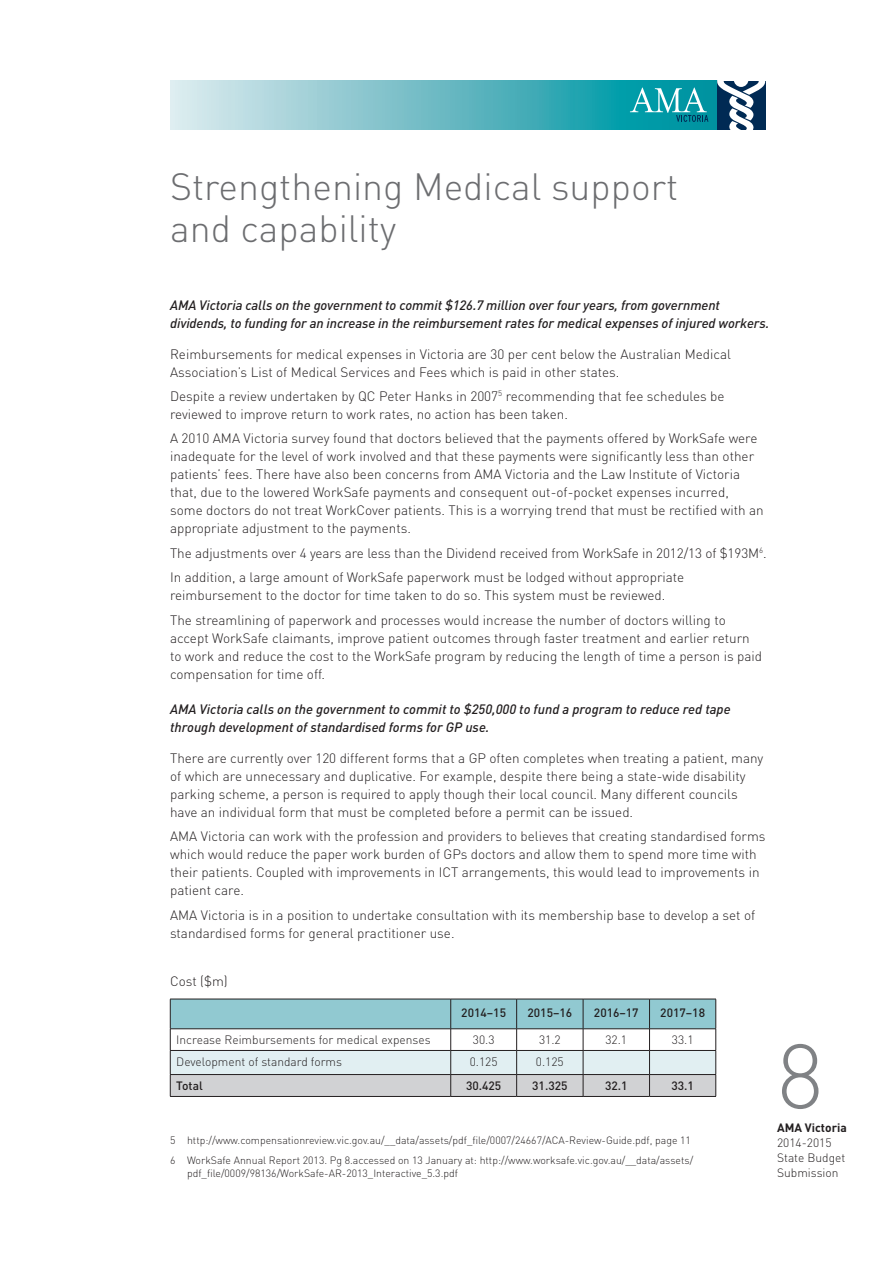
<style>
.page{position:relative;width:893px;height:1263px;background:#fff}
.page>*{position:absolute;margin:0;border:0;box-sizing:border-box;transform-origin:0 0}
.t1{font:300 90px "DIN";color:#808285}
.head{font:300 37.5px/42px "DIN";color:#6c6d70}
.t2{font:300 13.5px/18px "DIN";color:#231f20}
.t3{font:italic 500 13.5px/18px "DIN";letter-spacing:-.005em;color:#231f20}
.body{font:300 12px/15px "DIN";color:#231f20}
.body-2{font:500 12px "DIN";color:#231f20}
.t4{font:700 12px "DIN";color:#231f20}
.t5{font:300 10.5px/13.5px "DIN";color:#231f20}
</style>
<div class="page">
<svg style="left:170px;top:81px;width:547px;height:48px;background:#70bec7"></svg>
<svg style="left:717px;top:81px;width:48px;height:48px"></svg>
<svg style="left:630px;top:88px;width:78px;height:34px;background:#2ea6b2"></svg>
<hr style="left:451px;top:1096px;width:66px;height:1px;background:#231f20">
<hr style="left:649px;top:1096px;width:67px;height:1px;background:#231f20">
<hr style="left:170px;top:1096px;width:281px;height:1px;background:#231f20">
<hr style="left:517px;top:1096px;width:66px;height:1px;background:#231f20">
<svg style="left:170px;top:999px;width:546px;height:97px"></svg>
<hr style="left:583px;top:1096px;width:66px;height:1px;background:#231f20">
<p class="head" style="left:170px;top:165px;width:510px">Strengthening Medical support and capability</p>
<p class="t3" style="left:170px;top:296px;width:601px">AMA Victoria calls on the government to commit $126.7 million over four years, from government dividends, to funding for an increase in the reimbursement rates for medical expenses of injured workers.</p>
<p class="t2" style="left:170px;top:345px;width:562px">Reimbursements for medical expenses in Victoria are 30 per cent below the Australian Medical<br>Association’s List of Medical Services and Fees which is paid in other states.</p>
<p class="t2" style="left:170px;top:387px;width:556px">Despite a review undertaken by QC Peter Hanks in 2007<sup>5</sup> recommending that fee schedules be reviewed to improve return to work rates, no action has been taken.</p>
<p class="t2" style="left:170px;top:429px;width:595px">A 2010 AMA Victoria survey found that doctors believed that the payments offered by WorkSafe were inadequate for the level of work involved and that these payments were significantly less than other patients’ fees. There have also been concerns from AMA Victoria and the Law Institute of Victoria that, due to the lowered WorkSafe payments and consequent out-of-pocket expenses incurred, some doctors do not treat WorkCover patients. This is a worrying trend that must be rectified with an appropriate adjustment to the payments.</p>
<p class="t2" style="left:170px;top:544px;width:598px">The adjustments over 4 years are less than the Dividend received from WorkSafe in 2012/13 of $193M<sup>6</sup>.</p>
<p class="t2" style="left:170px;top:568px;width:516px">In addition, a large amount of WorkSafe paperwork must be lodged without appropriate reimbursement to the doctor for time taken to do so. This system must be reviewed.</p>
<p class="t2" style="left:170px;top:610px;width:594px">The streamlining of paperwork and processes would increase the number of doctors willing to accept WorkSafe claimants, improve patient outcomes through faster treatment and earlier return to work and reduce the cost to the WorkSafe program by reducing the length of time a person is paid compensation for time off.</p>
<p class="t3" style="left:170px;top:700px;width:562px">AMA Victoria calls on the government to commit to $250,000 to fund a program to reduce red tape through development of standardised forms for GP use.</p>
<p class="t2" style="left:170px;top:749px;width:595px">There are currently over 120 different forms that a GP often completes when treating a patient, many of which are unnecessary and duplicative. For example, despite there being a state-wide disability parking scheme, a person is required to apply though their local council. Many different councils have an individual form that must be completed before a permit can be issued.</p>
<p class="t2" style="left:170px;top:827px;width:597px">AMA Victoria can work with the profession and providers to believes that creating standardised forms which would reduce the paper work burden of GPs doctors and allow them to spend more time with their patients. Coupled with improvements in ICT arrangements, this would lead to improvements in patient care.</p>
<p class="t2" style="left:170px;top:906px;width:587px">AMA Victoria is in a position to undertake consultation with its membership base to develop a set of standardised forms for general practitioner use.</p>
<p class="t2" style="left:170px;top:972px;width:59px">Cost ($m)</p>
<p class="body-2" style="left:461px;top:1005px;width:46px">2014–15</p>
<p class="body-2" style="left:527px;top:1005px;width:46px">2015–16</p>
<p class="body-2" style="left:594px;top:1005px;width:46px">2016–17</p>
<p class="body-2" style="left:660px;top:1005px;width:46px">2017–18</p>
<p class="body" style="left:176px;top:1032px;width:256px">Increase Reimbursements for medical expenses</p>
<p class="body" style="left:473px;top:1032px;width:23px">30.3</p>
<p class="body" style="left:539px;top:1032px;width:23px">31.2</p>
<p class="body" style="left:605px;top:1032px;width:23px">32.1</p>
<p class="body" style="left:672px;top:1032px;width:23px">33.1</p>
<p class="body" style="left:176px;top:1054px;width:167px">Development of standard forms</p>
<p class="body" style="left:470px;top:1054px;width:29px">0.125</p>
<p class="body" style="left:536px;top:1054px;width:29px">0.125</p>
<p class="body-2" style="left:176px;top:1078px;width:28px">Total</p>
<p class="body-2" style="left:466px;top:1078px;width:37px">30.425</p>
<p class="body-2" style="left:532px;top:1078px;width:37px">31.325</p>
<p class="body-2" style="left:605px;top:1078px;width:24px">32.1</p>
<p class="body-2" style="left:671px;top:1078px;width:24px">33.1</p>
<p class="t5" style="left:170px;top:1133px;width:522px">5 http://www.compensationreview.vic.gov.au/__data/assets/pdf_file/0007/24667/ACA-Review-Guide.pdf, page 11</p>
<p class="t5" style="left:187px;top:1153px;width:508px;text-indent:-17px">6 WorkSafe Annual Report 2013. Pg 8.accessed on 13 January at: http://www.worksafe.vic.gov.au/__data/assets/ pdf_file/0009/98136/WorkSafe-AR-2013_Interactive_5.3.pdf</p>
<h1 class="t1" style="left:777px;top:1021px;width:48px">8</h1>
<p class="t4" style="left:777px;top:1120px;width:71px">AMA Victoria</p>
<p class="body" style="left:777px;top:1135px;width:70px">2014-2015<br>State Budget<br>Submission</p>
</div>
